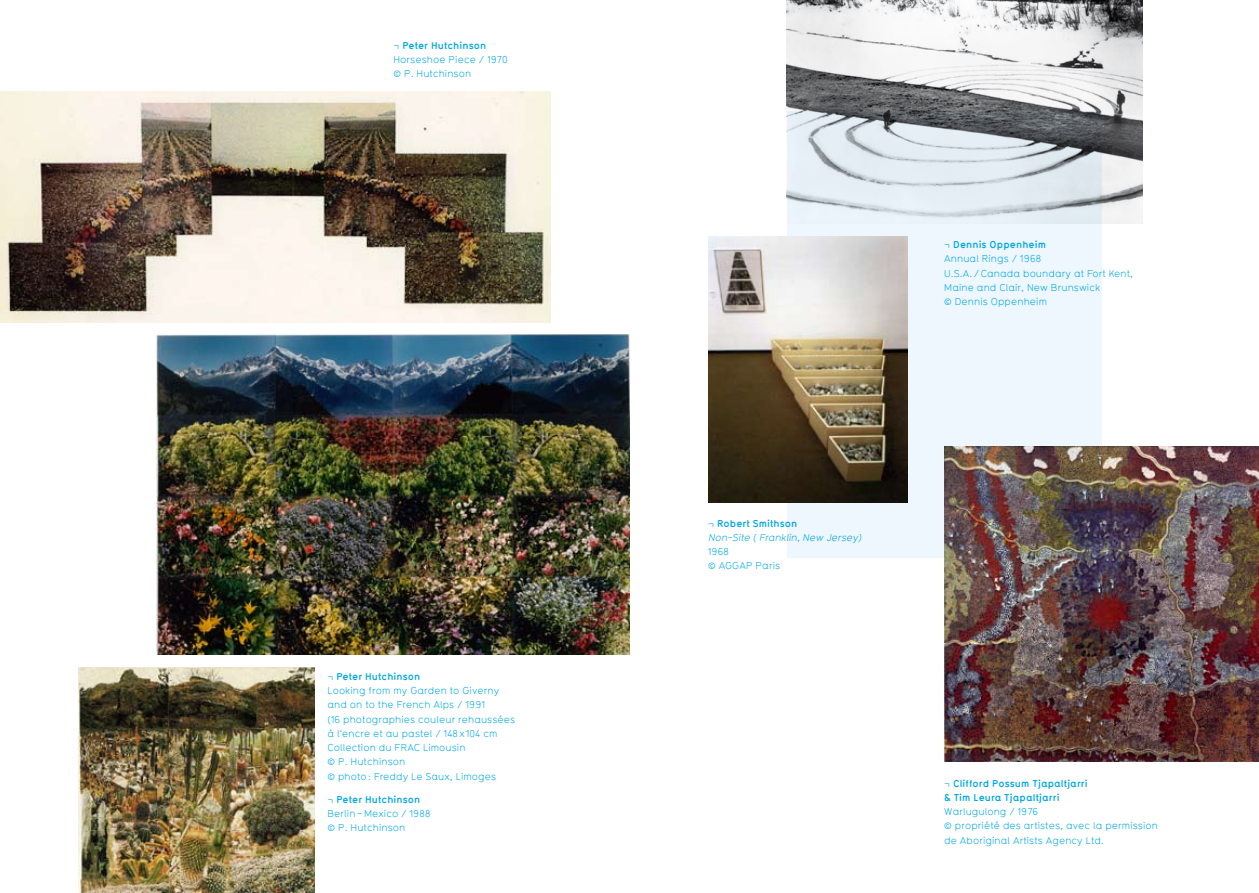
<style>
.page{position:relative;width:1259px;height:893px;background:#fff}
.page>*{position:absolute;margin:0;border:0;box-sizing:border-box;transform-origin:0 0}
.t1{font:9.75px/14.2px "Typ 1451";letter-spacing:.01em;color:#00a7e3}
.t2{font:700 9.75px/14.2px "Typ 1451";letter-spacing:.01em;color:#00a7e3}
.t3{font:italic 9.75px/14.2px "Typ 1451";color:#00a7e3}
.s1{font-weight:700}
.s2{font-style:normal}
.s3{font-weight:700;font-style:normal}
.s4{font-weight:400}
</style>
<div class="page">
<img style="left:0;top:91px;width:551px;height:231px">
<img style="left:787px;top:0;width:355px;height:223px">
<img style="left:944px;top:446px;width:314px;height:315px">
<svg style="left:787px;top:112px;width:314px;height:446px;background:#caced2"></svg>
<img style="left:79px;top:668px;width:236px;height:225px">
<img style="left:157px;top:335px;width:472px;height:320px">
<img style="left:708px;top:236px;width:199px;height:266px">
<p class="t1" style="left:393px;top:38px;width:116px">¬ <span class="s1">Peter Hutchinson<br></span>Horseshoe Piece / 1970 © P. Hutchinson</p>
<p class="t1" style="left:327px;top:669px;width:189px">¬ <span class="s1">Peter Hutchinson<br></span>Looking from my Garden to Giverny and on to the French Alps / 1991<br>(16 photographies couleur rehaussées à l’encre et au pastel / 148 x 104 cm<br>Collection du FRAC Limousin<br>© P. Hutchinson<br>© photo: Freddy Le Saux, Limoges</p>
<p class="t1" style="left:327px;top:792px;width:104px">¬ <span class="s1">Peter Hutchinson<br></span>Berlin– Mexico / 1988 © P. Hutchinson</p>
<p class="t1" style="left:944px;top:237px;width:190px">¬ <span class="s1">Dennis Oppenheim<br></span>Annual Rings / 1968<br>U.S.A. / Canada boundary at Fort Kent,<br>Maine and Clair, New Brunswick<br>© Dennis Oppenheim</p>
<p class="t3" style="left:708px;top:516px;width:157px"><span class="s2">¬</span> <span class="s3">Robert Smithson<br></span>Non-Site ( Franklin, New Jersey)</p>
<p class="t1" style="left:708px;top:544px;width:74px">1968<br>© AGGAP Paris</p>
<p class="t2" style="left:944px;top:776px;width:145px"><span class="s4">¬</span> Clifford Possum Tjapaltjarri &amp; Tim Leura Tjapaltjarri</p>
<p class="t1" style="left:944px;top:804px;width:215px">Warlugulong / 1976<br>© propriété des artistes, avec la permission de Aboriginal Artists Agency Ltd.</p>
</div>
